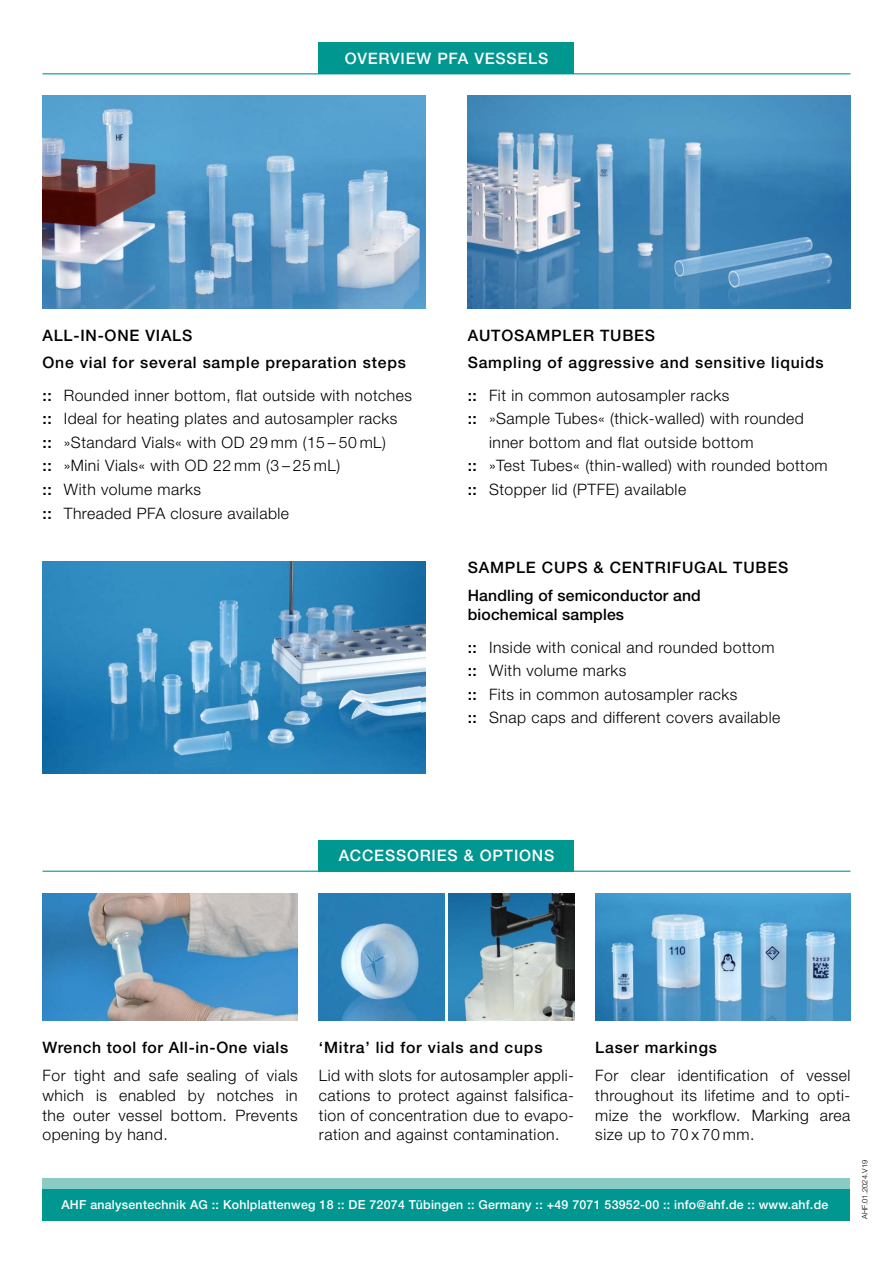
<style>
.page{position:relative;width:893px;height:1263px;background:#fff}
.page>*{position:absolute;margin:0;border:0;box-sizing:border-box;transform-origin:0 0}
.t1{font:300 15.75px/19.6px "Helvetica Neue LT Std";letter-spacing:.03em;color:#000}
.t2{font:500 15.75px/27.6px "Helvetica Neue LT Std";letter-spacing:.05em;color:#000}
.t3{font:500 15.75px/27.6px "Helvetica Neue LT Std";letter-spacing:.03em;color:#000}
.t4{font:500 15.75px "Helvetica Neue LT Std";letter-spacing:.05em;color:#fff}
.t5{font:500 12.3px "Helvetica Neue LT Std";letter-spacing:.02em;color:#fff}
.t6{font:300 7.5px "Helvetica Neue LT Std";letter-spacing:.02em;color:#000}
.s1{font-weight:500}
</style>
<div class="page">
<div style="left:43px;top:1188px;width:807px;height:32px;background:#009790"></div>
<div style="left:43px;top:1178px;width:807px;height:10px;background:#8acbc6"></div>
<img style="left:43px;top:561px;width:382px;height:213px">
<img style="left:43px;top:96px;width:382px;height:212px">
<img style="left:468px;top:96px;width:382px;height:212px">
<img style="left:319px;top:893px;width:125px;height:127px">
<img style="left:43px;top:893px;width:255px;height:127px">
<img style="left:449px;top:893px;width:125px;height:127px">
<img style="left:595px;top:893px;width:255px;height:127px">
<hr style="left:43px;top:73px;width:807px;height:1px;background:#009790">
<div style="left:319px;top:43px;width:255px;height:31px;background:#009790"></div>
<hr style="left:43px;top:871px;width:807px;height:1px;background:#009790">
<div style="left:319px;top:840px;width:255px;height:32px;background:#009790"></div>
<p class="t4" style="left:345px;top:49px;width:205px">OVERVIEW PFA VESSELS</p>
<p class="t2" style="left:43px;top:321px;width:365px">ALL-IN-ONE VIALS<br>One vial for several sample preparation steps</p>
<p class="t1" style="left:43px;top:383px;width:371px;line-height:23.7px"><span class="s1">::</span> Rounded inner bottom, flat outside with notches <span class="s1">::</span> Ideal for heating plates and autosampler racks<br><span class="s1">::</span> »Standard Vials« with OD 29 mm (15 – 50 mL)<br><span class="s1">::</span> »Mini Vials« with OD 22 mm (3 – 25 mL)<br><span class="s1">::</span> With volume marks<br><span class="s1">::</span> Threaded PFA closure available</p>
<p class="t2" style="left:468px;top:321px;width:358px">AUTOSAMPLER TUBES<br>Sampling of aggressive and sensitive liquids</p>
<p class="t1" style="left:468px;top:385px;width:263px"><span class="s1">::</span> Fit in common autosampler racks</p>
<p class="t1" style="left:468px;top:408px;width:338px"><span class="s1">::</span> »Sample Tubes« (thick-walled) with rounded</p>
<p class="t1" style="left:489px;top:432px;width:266px">inner bottom and flat outside bottom</p>
<p class="t1" style="left:468px;top:456px;width:361px"><span class="s1">::</span> »Test Tubes« (thin-walled) with rounded bottom</p>
<p class="t1" style="left:468px;top:479px;width:220px"><span class="s1">::</span> Stopper lid (PTFE) available</p>
<p class="t3" style="left:468px;top:553px;width:322px">SAMPLE CUPS &amp; CENTRIFUGAL TUBES<br>Handling of semiconductor and</p>
<p class="t1" style="left:468px;top:598px;width:308px;line-height:32.1px"><span class="s1">biochemical samples<br>::</span> Inside with conical and rounded bottom</p>
<p class="t1" style="left:468px;top:658px;width:314px;line-height:23.7px"><span class="s1">::</span> With volume marks<br><span class="s1">::</span> Fits in common autosampler racks<br><span class="s1">::</span> Snap caps and different covers available</p>
<p class="t4" style="left:339px;top:846px;width:217px">ACCESSORIES &amp; OPTIONS</p>
<p class="t2" style="left:43px;top:1033px;width:247px">Wrench tool for All-in-One vials</p>
<p class="t1" style="left:43px;top:1065px;width:257px;text-align:justify">For tight and safe sealing of vials which is enabled by notches in the outer vessel bottom. Prevents opening by hand.</p>
<p class="t2" style="left:319px;top:1033px;width:225px">‘Mitra’ lid for vials and cups</p>
<p class="t1" style="left:319px;top:1065px;width:257px;text-align:justify">Lid with slots for autosampler appli&shy;cations to protect against falsifica&shy;tion of concentration due to evapo&shy;ration and against contamination.</p>
<p class="t2" style="left:595px;top:1033px;width:123px">Laser markings</p>
<p class="t1" style="left:595px;top:1065px;width:257px;text-align:justify">For clear identification of vessel throughout its lifetime and to opti&shy;mize the workflow. Marking area size up to 70 x 70 mm.</p>
<p class="t5" style="left:61px;top:1197px;width:768px">AHF analysentechnik AG :: Kohlplattenweg 18 :: DE 72074 Tübingen :: Germany :: +49 7071 53952-00 :: info@ahf.de :: www.ahf.de</p>
<p class="t6" style="left:860px;top:1219px;width:61px;rotate:-90deg">AHF.01.2024.V19</p>
</div>
